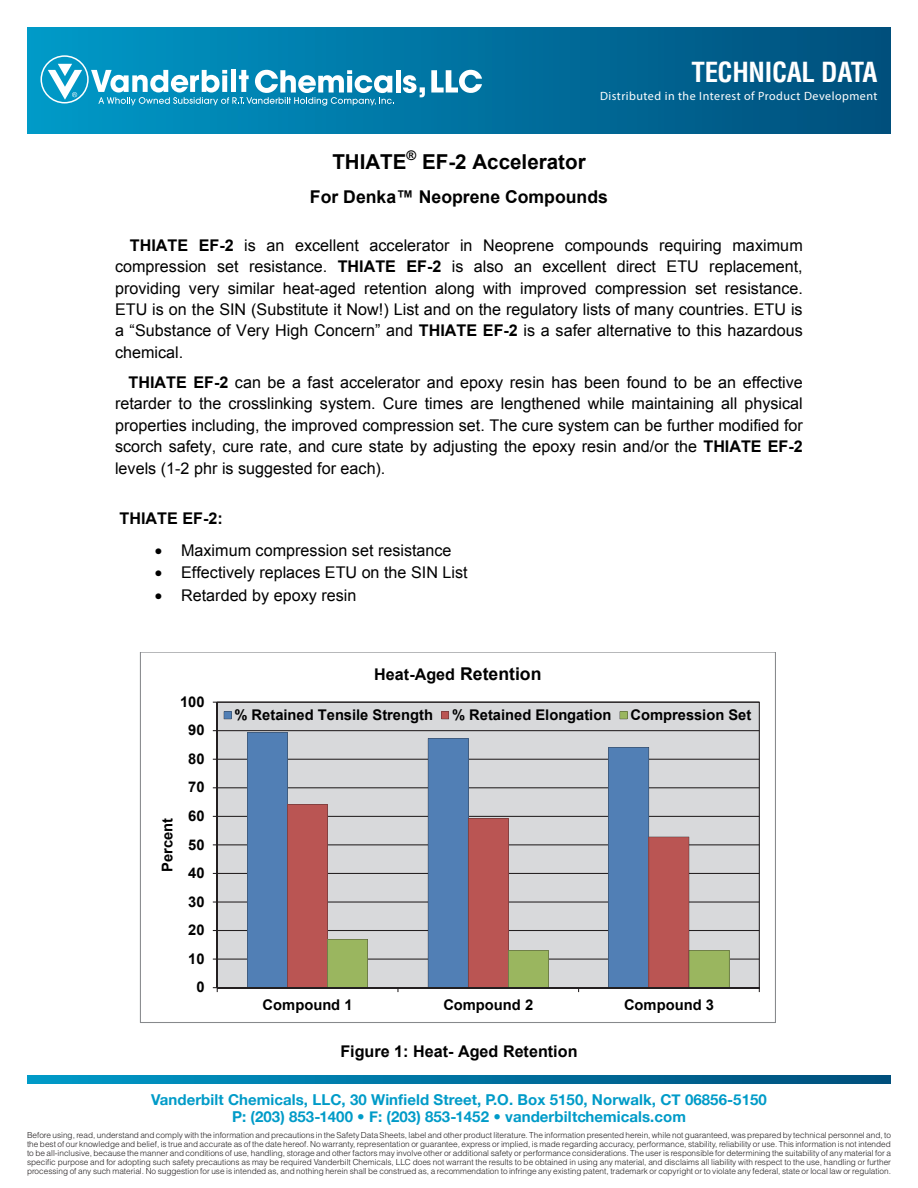
<style>
.page{position:relative;width:918px;height:1188px;background:#fff}
.page>*{position:absolute;margin:0;border:0;box-sizing:border-box;transform-origin:0 0}
.t1{font:700 condensed 27px "Helvetica";letter-spacing:-.01em;color:#fff}
.t2{font:700 20.55px "Arial";color:#000}
.t3{font:700 17.7px "Arial";color:#000}
.t4{font:16.2px/21.5px "Arial";color:#000;text-align:justify}
.t5{font:700 16.2px "Arial";color:#000}
.t6{font:700 15px/16.5px "Helvetica Neue";letter-spacing:.005em;color:#009bc8;text-align:center}
.t7{font:700 14.7px "Arial";color:#000}
.t8{font:700 13.2px "Arial";color:#000}
.t9{font:12px "Myriad Pro";letter-spacing:.04em;color:#fff}
.t10{font:300 8.25px/9px "Helvetica";color:#231f20;text-align:justify}
.s1{font-weight:700}
.s2{font-size:17.7px}
</style>
<div class="page">
<svg style="left:27px;top:1076px;width:864px;height:8px;background:#0073a1"></svg>
<div style="left:27px;top:27px;width:864px;height:107px;background:linear-gradient(to right,#0099c8,#004e7b)"></div>
<div style="left:396px;top:70px;width:5px;height:23px;background:#fff"></div>
<svg style="left:403px;top:75px;width:22px;height:22px"></svg>
<svg style="left:431px;top:70px;width:51px;height:23px"></svg>
<svg style="left:41px;top:55px;width:353px;height:51px"></svg>
<svg style="left:140px;top:652px;width:636px;height:371px"></svg>
<h1 class="t1" style="left:692px;top:55px;width:187px">TECHNICAL DATA</h1>
<h3 class="t9" style="left:600px;top:88px;width:279px">Distributed in the Interest of Product Development</h3>
<h2 class="t2" style="left:332px;top:151px;width:76px">THIATE</h2>
<h3 class="t8" style="left:407px;top:148px;width:11px">®</h3>
<h2 class="t2" style="left:422px;top:151px;width:165px">EF-2 Accelerator</h2>
<h3 class="t3" style="left:310px;top:187px;width:300px">For Denka™ Neoprene Compounds</h3>
<p class="t4" style="left:115px;top:235px;width:690px;text-indent:15px"><span class="s1">THIATE EF-2</span> is an excellent accelerator in Neoprene compounds requiring maximum compression set resistance. <span class="s1">THIATE EF-2</span> is also an excellent direct ETU replacement, providing very similar heat-aged retention along with improved compression set resistance.<br>ETU is on the SIN (Substitute it Now!) List and on the regulatory lists of many countries. ETU is a “Substance of Very High Concern” and <span class="s1">THIATE EF-2</span> is a safer alternative to this hazardous chemical.</p>
<p class="t4" style="left:115px;top:372px;width:689px;text-indent:13px"><span class="s1">THIATE EF-2</span> can be a fast accelerator and epoxy resin has been found to be an effective retarder to the crosslinking system. Cure times are lengthened while maintaining all physical properties including, the improved compression set. The cure system can be further modified for scorch safety, cure rate, and cure state by adjusting the epoxy resin and/or the <span class="s1">THIATE EF-2 </span>levels (1-2 phr is suggested for each).</p>
<h3 class="t5" style="left:120px;top:510px;width:105px">THIATE EF-2:</h3>
<h3 class="t4" style="left:155px;top:539px;width:298px">• Maximum compression set resistance</h3>
<h3 class="t4" style="left:155px;top:562px;width:314px">• Effectively replaces ETU on the SIN List</h3>
<h3 class="t4" style="left:155px;top:584px;width:203px">• Retarded by epoxy resin</h3>
<h3 class="t7" style="left:159px;top:872px;width:56px;rotate:-90deg">Percent</h3>
<h3 class="t7" style="left:180px;top:693px;width:26px">100</h3>
<h3 class="t7" style="left:188px;top:722px;width:18px">90</h3>
<h3 class="t7" style="left:188px;top:751px;width:18px">80</h3>
<h3 class="t7" style="left:188px;top:779px;width:18px">70</h3>
<h3 class="t7" style="left:188px;top:808px;width:18px">60</h3>
<h3 class="t7" style="left:188px;top:836px;width:18px">50</h3>
<h3 class="t7" style="left:188px;top:865px;width:18px">40</h3>
<h3 class="t7" style="left:188px;top:893px;width:18px">30</h3>
<h3 class="t7" style="left:188px;top:922px;width:18px">20</h3>
<h3 class="t7" style="left:188px;top:950px;width:18px">10</h3>
<h3 class="t7" style="left:196px;top:979px;width:10px">0</h3>
<h3 class="t5" style="left:374px;top:665px;width:169px">Heat-Aged <span class="s2">Retention</span></h3>
<h3 class="t7" style="left:234px;top:707px;width:200px">% Retained Tensile Strength</h3>
<h3 class="t7" style="left:452px;top:707px;width:161px">% Retained Elongation</h3>
<h3 class="t7" style="left:630px;top:707px;width:122px">Compression Set</h3>
<h3 class="t7" style="left:263px;top:997px;width:91px">Compound 1</h3>
<h3 class="t7" style="left:443px;top:997px;width:91px">Compound 2</h3>
<h3 class="t7" style="left:624px;top:997px;width:91px">Compound 3</h3>
<h3 class="t5" style="left:340px;top:1043px;width:239px">Figure 1: Heat- Aged Retention</h3>
<h3 class="t6" style="left:151px;top:1091px;width:617px">Vanderbilt Chemicals, LLC, 30 Winfield Street, P.O. Box 5150, Norwalk, CT 06856-5150<br>P: (203) 853-1400 • F: (203) 853-1452 • vanderbiltchemicals.com</h3>
<p class="t10" style="left:27px;top:1130px;width:866px">Before using, read, understand and comply with the information and precautions in the Safety Data Sheets, label and other product literature. The information presented herein, while not guaranteed, was prepared by technical personnel and, to the best of our knowledge and belief, is true and accurate as of the date hereof. No warranty, representation or guarantee, express or implied, is made regarding accuracy, performance, stability, reliability or use. This information is not intended to be all-inclusive, because the manner and conditions of use, handling, storage and other factors may involve other or additional safety or performance considerations. The user is responsible for determining the suitability of any material for a specific purpose and for adopting such safety precautions as may be required Vanderbilt Chemicals, LLC does not warrant the results to be obtained in using any material, and disclaims all liability with respect to the use, handling or further processing of any such material. No suggestion for use is intended as, and nothing herein shall be construed as, a recommendation to infringe any existing patent, trademark or copyright or to violate any federal, state or local law or regulation.</p>
</div>
